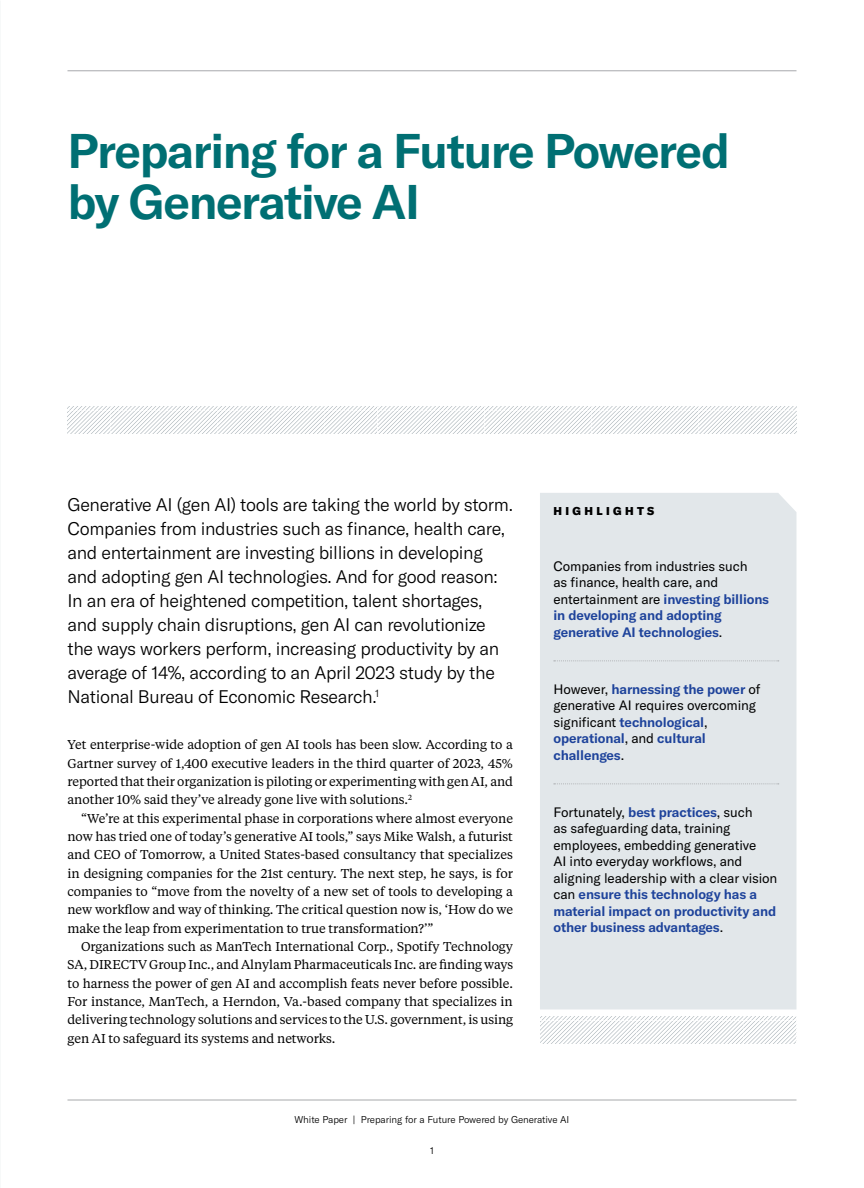
<style>
.page{position:relative;width:864px;height:1188px;background:#fff}
.page>*{position:absolute;margin:0;border:0;box-sizing:border-box;transform-origin:0 0}
.INT_TITLE{font:600 48px/51px "GT America";letter-spacing:-.03em;color:#006f73}
.INT_INTRO{font:300 18px/24px "GT America";letter-spacing:-.02em;color:#000}
.HIGHLIGHTS_NO_CHARTS_LAST{font:13.5px/16.5px "GT America";letter-spacing:-.01em;color:#000}
.HIGHLIGHTS_NO_CHARTS{font:13.5px/16.5px "GT America";letter-spacing:-.01em;color:#000}
.HIGHLIGHTS_NO_CHARTS-2{font:600 13.5px/16.5px "GT America";letter-spacing:-.01em;color:#1e439b}
.INT_BODY{font:12.75px/18.3px "Tiempos Text";letter-spacing:-.005em;color:#000;text-align:justify}
.INT_BODY_FIRST{font:12.75px/18.3px "Tiempos Text";letter-spacing:-.005em;color:#000;text-align:justify}
.HIGHLIGHTS_B-HED{font:900 11.25px "GT America";letter-spacing:.3em;color:#000}
.t1{font:300 9.75px "GT America";letter-spacing:-.01em;color:#000}
.s1{font-weight:600;color:#1e439b}
.s2{font-weight:400;color:#000}
</style>
<div class="page">
<svg style="left:68px;top:407px;width:728px;height:27px"></svg>
<div style="left:540px;top:493px;width:256px;height:517px;background:#e2e7ea"></div>
<svg style="left:554px;top:661px;width:225px;height:1px"></svg>
<svg style="left:554px;top:784px;width:225px;height:1px"></svg>
<svg style="left:540px;top:1017px;width:256px;height:26px"></svg>
<hr style="left:68px;top:1100px;width:728px;height:1px;background:#a7a9ac">
<hr style="left:68px;top:70px;width:728px;height:1px;background:#a7a9ac">
<p class="INT_TITLE" style="left:68px;top:125px;width:664px">Preparing for a Future Powered by Generative AI</p>
<p class="INT_INTRO" style="left:68px;top:493px;width:447px">Generative AI (gen AI) tools are taking the world by storm.<br>Companies from industries such as finance, health care, and entertainment are investing billions in developing and adopting gen AI technologies. And for good reason:<br>In an era of heightened competition, talent shortages, and supply chain disruptions, gen AI can revolutionize the ways workers perform, increasing productivity by an average of 14%, according to an April 2023 study by the National Bureau of Economic Research.<sup>1</sup></p>
<p class="INT_BODY_FIRST" style="left:68px;top:735px;width:447px">Yet enterprise-wide adoption of gen AI tools has been slow. According to a Gartner survey of 1,400 executive leaders in the third quarter of 2023, 45% reported that their organization is piloting or experimenting with gen AI, and another 10% said they’ve already gone live with solutions.<sup>2</sup></p>
<p class="INT_BODY" style="left:68px;top:808px;width:447px;text-indent:14px">“We’re at this experimental phase in corporations where almost everyone now has tried one of today’s generative AI tools,” says Mike Walsh, a futurist and CEO of Tomorrow, a United States-based consultancy that specializes in designing companies for the 21st century. The next step, he says, is for companies to “move from the novelty of a new set of tools to developing a new workflow and way of thinking. The critical question now is, ‘How do we make the leap from experimentation to true transformation?’”</p>
<p class="INT_BODY" style="left:68px;top:937px;width:447px;text-indent:14px">Organizations such as ManTech International Corp., Spotify Technology SA, DIRECTV Group Inc., and Alnylam Pharmaceuticals Inc. are finding ways to harness the power of gen AI and accomplish feats never before possible.<br>For instance, ManTech, a Herndon, Va.-based company that specializes in delivering technology solutions and services to the U.S. government, is using gen AI to safeguard its systems and networks.</p>
<p class="HIGHLIGHTS_B-HED" style="left:554px;top:504px;width:102px">HIGHLIGHTS</p>
<p class="HIGHLIGHTS_NO_CHARTS" style="left:554px;top:558px;width:217px">Companies from industries such<br>as finance, health care, and entertainment are <span class="s1">investing billions in developing and adopting generative AI technologies</span>.</p>
<p class="HIGHLIGHTS_NO_CHARTS-2" style="left:554px;top:681px;width:209px"><span class="s2">However,</span> harnessing the power <span class="s2">of generative AI requires overcoming significant</span> technological<span class="s2">, </span>operational<span class="s2">, and</span> cultural challenges<span class="s2">.</span></p>
<p class="HIGHLIGHTS_NO_CHARTS_LAST" style="left:554px;top:804px;width:225px">Fortunately, <span class="s1">best practices</span>, such<br>as safeguarding data, training employees, embedding generative<br>AI into everyday workflows, and aligning leadership with a clear vision can <span class="s1">ensure this technology has a material impact on productivity and other business advantages</span>.</p>
<p class="t1" style="left:295px;top:1114px;width:276px">White Paper | Preparing for a Future Powered by Generative AI</p>
<p class="t1" style="left:430px;top:1145px;width:5px">1</p>
</div>
